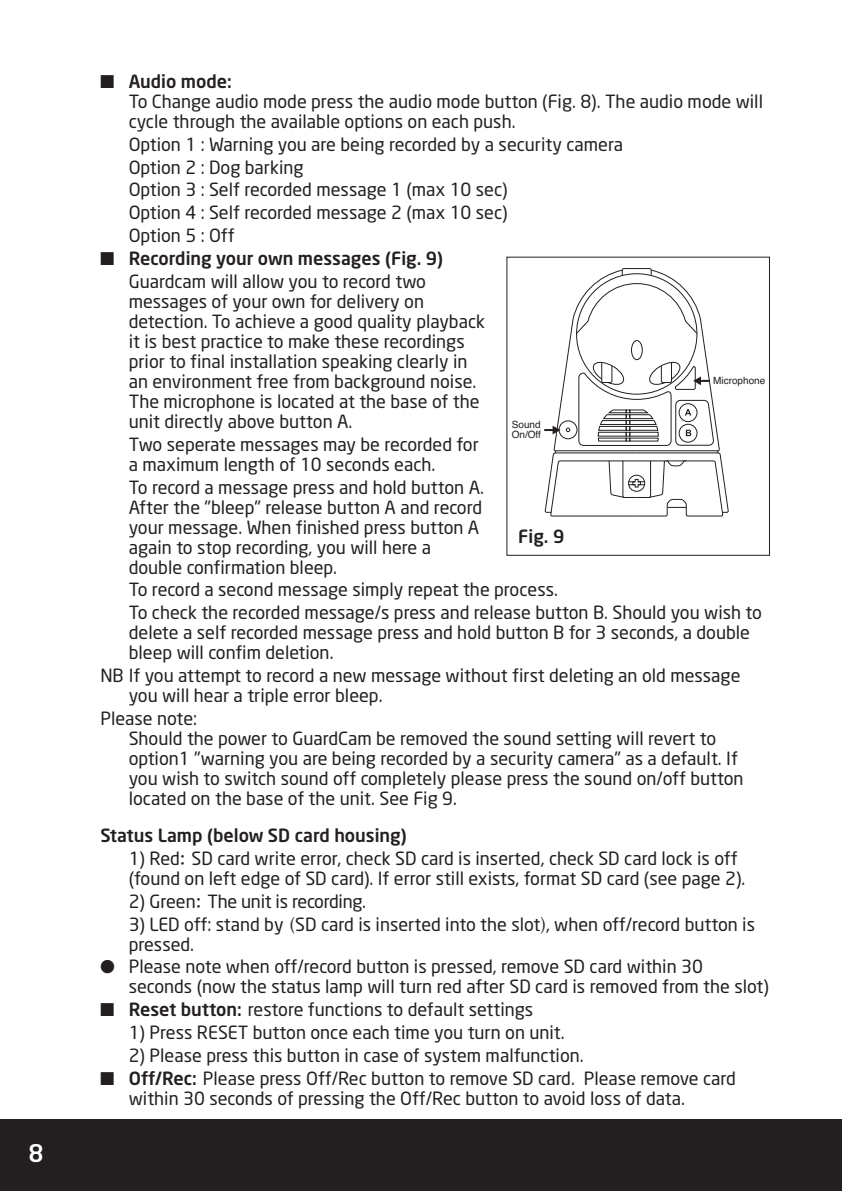
<style>
.page{position:relative;width:842px;height:1191px;background:#fff}
.page>*{position:absolute;margin:0;border:0;box-sizing:border-box;transform-origin:0 0}
.t1{font:500 24px "Neo Sans";color:#fff}
.t2{font:18px/20px "Neo Sans";color:#231f20}
.t3{font:500 18px "Neo Sans";color:#231f20}
.t4{font:10px/10px "Helvetica";color:#231f20}
.s1{font-family:"Hira Min Pro W3"}
.s2{font-weight:500}
</style>
<div class="page">
<div style="left:0;top:1119px;width:842px;height:72px;background:#231f20"></div>
<div style="left:506px;top:257px;width:264px;height:299px;border:1px solid #231f20"></div>
<svg style="left:544px;top:268px;width:184px;height:248px"></svg>
<h1 class="t1" style="left:28px;top:1143px;width:17px">8</h1>
<p class="t3" style="left:129px;top:74px;width:105px">Audio mode:</p>
<p class="t2" style="left:129px;top:93px;width:636px">To Change audio mode press the audio mode button (Fig. 8). The audio mode will cycle through the available options on each push.</p>
<p class="t2" style="left:129px;top:134px;width:496px;line-height:22.8px">Option 1 : Warning you are being recorded by a security camera Option 2 : Dog barking<br>Option 3 : Self recorded message 1 (max 10 sec)<br>Option 4 : Self recorded message 2 (max 10 sec)<br>Option 5 : Off</p>
<p class="t3" style="left:129px;top:251px;width:316px">Recording your own messages (Fig. 9)</p>
<p class="t2" style="left:129px;top:273px;width:358px">Guardcam will allow you to record two messages of your own for delivery on detection. To achieve a good quality playback it is best practice to make these recordings prior to final installation speaking clearly in an environment free from background noise.<br>The microphone is located at the base of the unit directly above button A.</p>
<p class="t2" style="left:129px;top:436px;width:352px">Two seperate messages may be recorded for a maximum length of 10 seconds each.</p>
<p class="t2" style="left:129px;top:478px;width:357px">To record a message press and hold button A.<br>After the "bleep" release button A and record your message. When finished press button A again to stop recording, you will here a double confirmation bleep.</p>
<p class="t2" style="left:129px;top:580px;width:635px;line-height:22.8px">To record a second message simply repeat the process.<br>To check the recorded message/s press and release button B. Should you wish to</p>
<p class="t2" style="left:129px;top:624px;width:623px">delete a self recorded message press and hold button B for 3 seconds, a double bleep will confim deletion.</p>
<p class="t2" style="left:129px;top:667px;width:613px;text-indent:-28px">NB If you attempt to record a new message without first deleting an old message you will hear a triple error bleep.</p>
<p class="t2" style="left:129px;top:710px;width:616px;text-indent:-28px">Please note:<br>Should the power to GuardCam be removed the sound setting will revert to option1 "warning you are being recorded by a security camera" as a default. If you wish to switch sound off completely please press the sound on/off button located on the base of the unit. See Fig 9.</p>
<p class="t3" style="left:100px;top:828px;width:308px">Status Lamp (below SD card housing)</p>
<p class="t2" style="left:129px;top:850px;width:618px">1) Red<span class="s1">:</span> SD card write error, check SD card is inserted, check SD card lock is off (found on left edge of SD card). If error still exists, format SD card (see page 2).</p>
<p class="t2" style="left:129px;top:892px;width:239px">2) Green<span class="s1">:</span> The unit is recording.</p>
<p class="t2" style="left:129px;top:915px;width:628px">3) LED off: stand by <span class="s1">(</span>SD card is inserted into the slot<span class="s1">)</span>, when off/record button is pressed.</p>
<p class="t2" style="left:129px;top:958px;width:642px">Please note when off/record button is pressed, remove SD card within 30 seconds (now the status lamp will turn red after SD card is removed from the slot)</p>
<p class="t2" style="left:129px;top:1001px;width:406px"><span class="s2">Reset button:</span> restore functions to default settings</p>
<p class="t2" style="left:129px;top:1024px;width:437px">1) Press RESET button once each time you turn on unit.</p>
<p class="t2" style="left:129px;top:1045px;width:609px;line-height:22.8px">2) Please press this button in case of system malfunction.<br><span class="s2">Off/Rec:</span> Please press Off/Rec button to remove SD card. Please remove card</p>
<p class="t2" style="left:129px;top:1089px;width:558px">within 30 seconds of pressing the Off/Rec button to avoid loss of data.</p>
<p class="t4" style="left:713px;top:375px;width:54px">Microphone</p>
<p class="t4" style="left:512px;top:420px;width:31px">Sound<br>On/Off</p>
<p class="t3" style="left:518px;top:529px;width:48px">Fig. 9</p>
</div>
